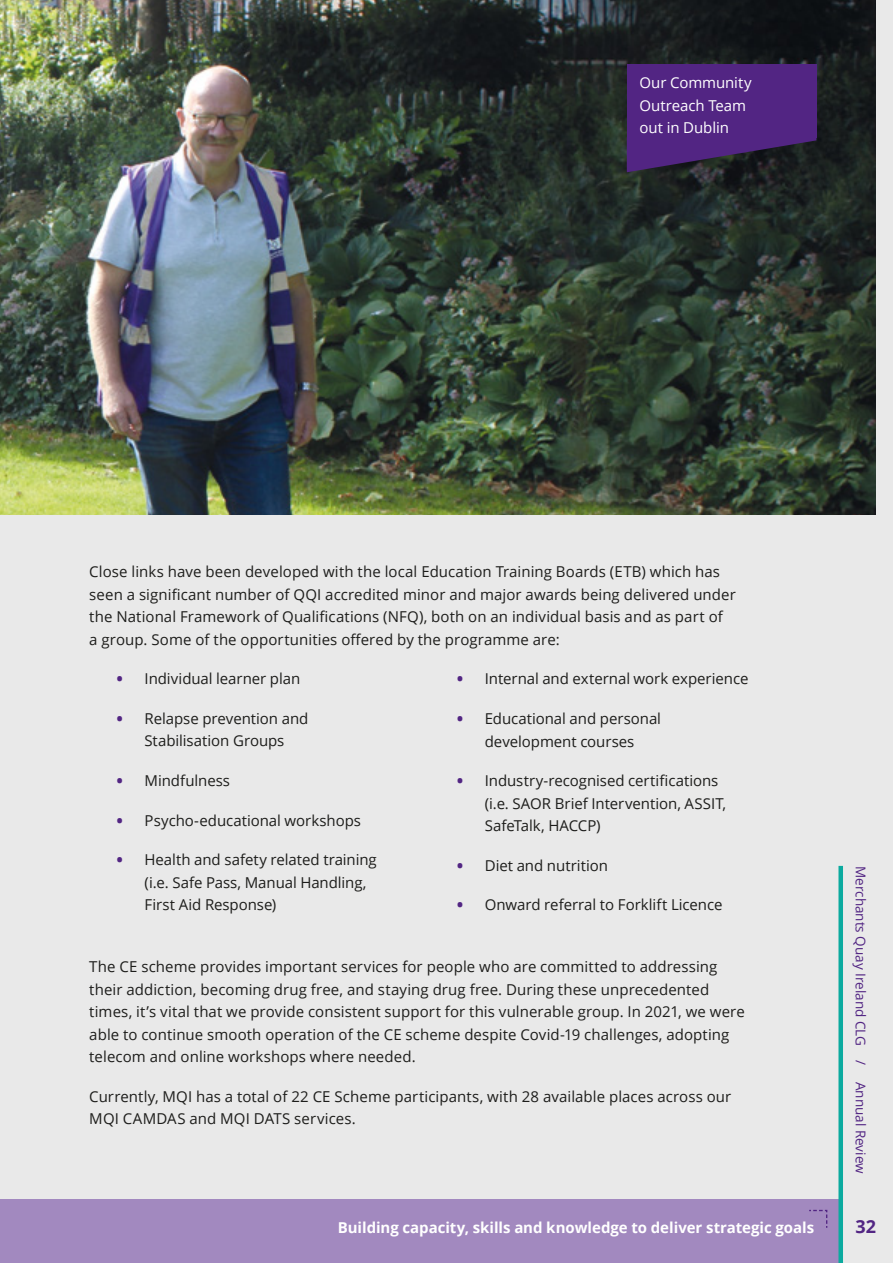
<style>
.page{position:relative;width:893px;height:1263px;background:#e9e9e9}
.page>*{position:absolute;margin:0;border:0;box-sizing:border-box;transform-origin:0 0}
.t1{font:700 18px "Open Sans";color:#522583}
.t2{font:15px/22.5px "Open Sans";letter-spacing:.005em;color:#1d1d1b}
.t3{font:700 15px "Open Sans";color:#fff}
.t4{font:15px/22.5px "Open Sans";letter-spacing:-.005em;color:#fff}
.t5{font:13.5px "Open Sans";color:#522583}
.s1{font-weight:800;color:#522583}
</style>
<div class="page">
<img style="left:0;top:0;width:876px;height:514px">
<div style="left:0;top:1199px;width:840px;height:64px;background:#a289bf"></div>
<svg style="left:809px;top:1209px;width:19px;height:19px"></svg>
<svg style="left:627px;top:137px;width:189px;height:35px;background:#392256"></svg>
<div style="left:627px;top:64px;width:189px;height:73px;background:#522583"></div>
<div style="left:838px;top:866px;width:5px;height:397px;background:#0baa9f"></div>
<p class="t4" style="left:640px;top:71px;width:114px">Our Community<br>Outreach Team out in Dublin</p>
<p class="t2" style="left:89px;top:560px;width:648px">Close links have been developed with the local Education Training Boards (ETB) which has seen a significant number of QQI accredited minor and major awards being delivered under the National Framework of Qualifications (NFQ), both on an individual basis and as part of<br>a group. Some of the opportunities offered by the programme are:</p>
<p class="t2" style="left:117px;top:667px;width:185px"><span class="s1">•</span> Individual learner plan</p>
<p class="t2" style="left:117px;top:707px;width:193px;text-align:center"><span class="s1">•</span> Relapse prevention and<br>Stabilisation Groups</p>
<p class="t2" style="left:117px;top:769px;width:115px"><span class="s1">•</span> Mindfulness</p>
<p class="t2" style="left:117px;top:808px;width:246px"><span class="s1">•</span> Psycho-educational workshops</p>
<p class="t2" style="left:145px;top:848px;width:234px;text-indent:-28px"><span class="s1">•</span> Health and safety related training (i.e. Safe Pass, Manual Handling,<br>First Aid Response)</p>
<p class="t2" style="left:457px;top:667px;width:293px"><span class="s1">•</span> Internal and external work experience</p>
<p class="t2" style="left:457px;top:707px;width:205px;text-align:center"><span class="s1">•</span> Educational and personal development courses</p>
<p class="t2" style="left:485px;top:769px;width:243px;text-indent:-28px"><span class="s1">•</span> Industry-recognised certifications (i.e. SAOR Brief Intervention, ASSIT,<br>SafeTalk, HACCP)</p>
<p class="t2" style="left:457px;top:853px;width:152px"><span class="s1">•</span> Diet and nutrition</p>
<p class="t2" style="left:457px;top:893px;width:267px"><span class="s1">•</span> Onward referral to Forklift Licence</p>
<p class="t2" style="left:89px;top:955px;width:657px">The CE scheme provides important services for people who are committed to addressing their addiction, becoming drug free, and staying drug free. During these unprecedented times, it’s vital that we provide consistent support for this vulnerable group. In 2021, we were able to continue smooth operation of the CE scheme despite Covid-19 challenges, adopting telecom and online workshops where needed.</p>
<p class="t2" style="left:89px;top:1084px;width:643px">Currently, MQI has a total of 22 CE Scheme participants, with 28 available places across our<br>MQI CAMDAS and MQI DATS services.</p>
<p class="t3" style="left:338px;top:1217px;width:478px">Building capacity, skills and knowledge to deliver strategic goals</p>
<p class="t5" style="left:870px;top:866px;width:200px;rotate:90deg">Merchants Quay Ireland CLG /</p>
<p class="t5" style="left:870px;top:1082px;width:94px;rotate:90deg">Annual Review</p>
<p class="t1" style="left:855px;top:1214px;width:22px">32</p>
</div>
